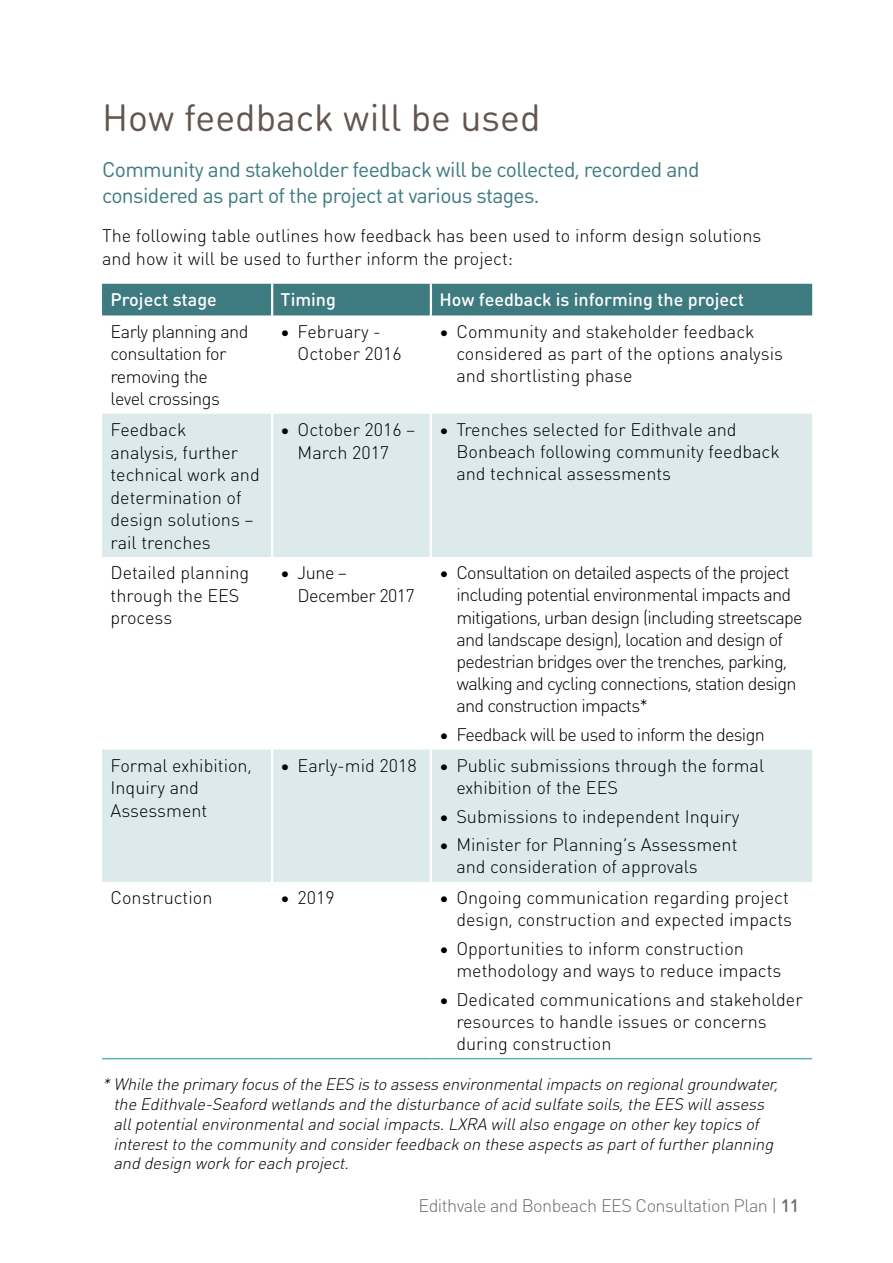
<style>
.page{position:relative;width:893px;height:1263px;background:#fff}
.page>*{position:absolute;margin:0;border:0;box-sizing:border-box;transform-origin:0 0}
.LX_H1{font:37.5px "DIN Round OT";color:#63554f}
.LX_intro{font:21px/25.5px "DIN Round OT";letter-spacing:-.03em;color:#3d7b81}
.LX_Body{font:300 18px/22.5px "DIN Round OT";color:#000}
.LX_Body-2{font:300 18px/22.2px "DIN Round OT";letter-spacing:-.04em;color:#000}
.LX_Body-3{font:300 18px/22.5px "DIN Round OT";letter-spacing:-.03em;color:#000}
.LX_Body-4{font:500 18px "DIN Round OT";color:#fff}
.t1{font:300 18px "DIN Round OT";letter-spacing:-.03em;color:#6d6e71}
.LX_Caption{font:italic 300 16.5px/19.8px "DIN Round OT";color:#000}
.s1{font-weight:500}
</style>
<div class="page">
<div style="left:102px;top:284px;width:710px;height:31px;background:#3d7b81"></div>
<svg style="left:102px;top:414px;width:710px;height:468px;fill:#dceaec"></svg>
<hr style="left:271px;top:284px;width:2px;height:31px;background:#fff">
<hr style="left:271px;top:414px;width:2px;height:143px;background:#fff">
<hr style="left:271px;top:557px;width:2px;height:192px;background:#fff">
<hr style="left:271px;top:749px;width:2px;height:133px;background:#fff">
<hr style="left:102px;top:1058px;width:170px;height:1px;background:#5eb1b9">
<hr style="left:272px;top:1058px;width:159px;height:1px;background:#5eb1b9">
<hr style="left:431px;top:1058px;width:381px;height:1px;background:#5eb1b9">
<hr style="left:430px;top:284px;width:2px;height:31px;background:#fff">
<hr style="left:430px;top:414px;width:2px;height:143px;background:#fff">
<hr style="left:430px;top:557px;width:2px;height:192px;background:#fff">
<hr style="left:430px;top:749px;width:2px;height:133px;background:#fff">
<p class="LX_H1" style="left:102px;top:94px;width:440px">How feedback will be used</p>
<p class="LX_intro" style="left:102px;top:157px;width:599px">Community and stakeholder feedback will be collected, recorded and considered as part of the project at various stages.</p>
<p class="LX_Body" style="left:102px;top:225px;width:661px">The following table outlines how feedback has been used to inform design solutions and how it will be used to further inform the project:</p>
<p class="LX_Body-4" style="left:111px;top:288px;width:108px">Project stage</p>
<p class="LX_Body-4" style="left:281px;top:288px;width:57px">Timing</p>
<p class="LX_Body-4" style="left:439px;top:288px;width:306px">How feedback is informing the project</p>
<p class="LX_Body-3" style="left:111px;top:320px;width:140px">Early planning and consultation for removing the<br>level crossings</p>
<p class="LX_Body" style="left:298px;top:320px;width:105px;text-indent:-17px">• February -<br>October 2016</p>
<p class="LX_Body" style="left:456px;top:320px;width:328px;text-indent:-17px">• Community and stakeholder feedback considered as part of the options analysis and shortlisting phase</p>
<p class="LX_Body" style="left:111px;top:418px;width:151px">Feedback<br>analysis, further technical work and determination of design solutions – rail trenches</p>
<p class="LX_Body" style="left:281px;top:418px;width:136px;text-align:center">• October 2016 –<br>March 2017</p>
<p class="LX_Body" style="left:456px;top:418px;width:325px;text-indent:-17px">• Trenches selected for Edithvale and<br>Bonbeach following community feedback and technical assessments</p>
<p class="LX_Body" style="left:111px;top:561px;width:140px">Detailed planning through the EES process</p>
<p class="LX_Body-3" style="left:298px;top:561px;width:119px;text-indent:-17px">• June –<br>December 2017</p>
<p class="LX_Body-2" style="left:456px;top:561px;width:348px;text-indent:-17px">• Consultation on detailed aspects of the project including potential environmental impacts and mitigations, urban design (including streetscape and landscape design), location and design of pedestrian bridges over the trenches, parking, walking and cycling connections, station design and construction impacts*</p>
<p class="LX_Body-2" style="left:439px;top:723px;width:327px">• Feedback will be used to inform the design</p>
<p class="LX_Body" style="left:111px;top:754px;width:143px">Formal exhibition,<br>Inquiry and<br>Assessment</p>
<p class="LX_Body" style="left:281px;top:754px;width:137px">• Early-mid 2018</p>
<p class="LX_Body" style="left:456px;top:754px;width:309px;text-indent:-17px">• Public submissions through the formal exhibition of the EES</p>
<p class="LX_Body" style="left:439px;top:805px;width:302px">• Submissions to independent Inquiry</p>
<p class="LX_Body" style="left:456px;top:833px;width:283px;text-indent:-17px">• Minister for Planning’s Assessment and consideration of approvals</p>
<p class="LX_Body" style="left:111px;top:886px;width:103px">Construction</p>
<p class="LX_Body" style="left:281px;top:886px;width:56px">• 2019</p>
<p class="LX_Body" style="left:439px;top:886px;width:354px;text-align:right">• Ongoing communication regarding project design, construction and expected impacts</p>
<p class="LX_Body" style="left:456px;top:937px;width:327px;text-indent:-17px">• Opportunities to inform construction methodology and ways to reduce impacts</p>
<p class="LX_Body" style="left:456px;top:988px;width:348px;text-indent:-17px">• Dedicated communications and stakeholder resources to handle issues or concerns during construction</p>
<p class="LX_Caption" style="left:113px;top:1074px;width:670px;text-indent:-11px">*While the primaryfocus ofthe EES is to assess environmentalimpacts on regionalgroundwater, the Edithvale-Seaford wetlands and the disturbance ofacid sulfate soils,the EES willassess allpotentialenvironmentaland socialimpacts.LXRA willalso engage on otherkeytopics of interestto the communityand considerfeedback on these aspects as partoffurtherplanning and design work foreach project.</p>
<p class="t1" style="left:418px;top:1194px;width:382px">Edithvale and Bonbeach EES Consultation Plan | <span class="s1">11</span></p>
</div>
